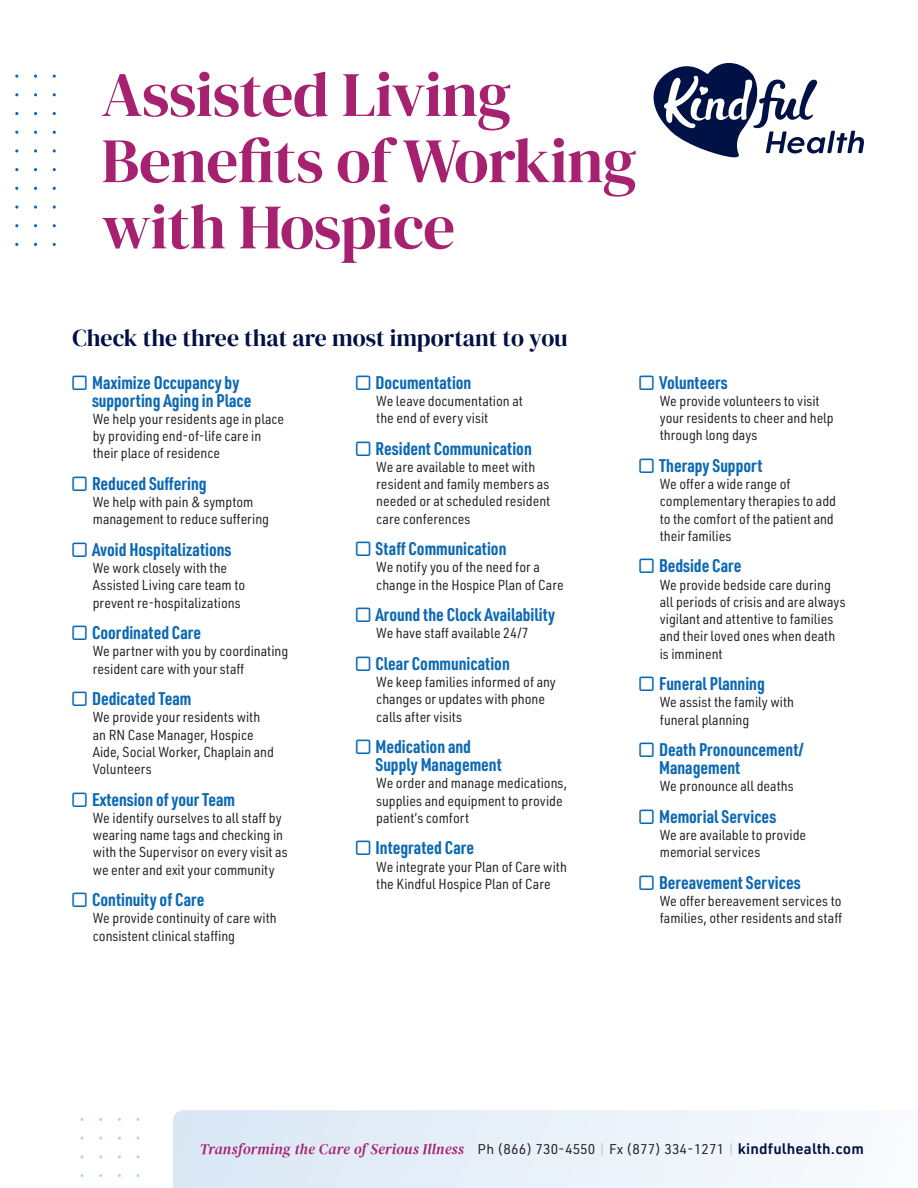
<style>
.page{position:relative;width:918px;height:1188px;background:#fff}
.page>*{position:absolute;margin:0;border:0;box-sizing:border-box;transform-origin:0 0}
.h1-page_title{font:63.15px/66.2px "DM Serif Display";letter-spacing:-.01em;color:#a62170}
.h3-16_18{font:24px "DM Serif Display";color:#001145}
.t1{font:700 18px/18px "URWDIN Cond";color:#0d69b4}
.t2{font:italic 15px "DM Serif Text";letter-spacing:.02em;color:#a62170}
.Benefit_Description{font:14.25px/17.2px "URWDIN Semi Cond";color:#231f20}
.s1{font-family:"URWDIN";font-style:normal;font-size:13.8px;color:#231f20}
.s2{font-family:"URWDIN";font-weight:600;font-style:normal;font-size:13.8px;color:#afdedb}
.s3{font-family:"URWDIN";font-weight:600;font-style:normal;color:#001145}
</style>
<div class="page">
<svg style="left:173px;top:1110px;width:652px;height:78px"></svg>
<svg style="left:15px;top:205px;width:3px;height:4px"></svg>
<svg style="left:34px;top:205px;width:3px;height:4px"></svg>
<svg style="left:53px;top:205px;width:3px;height:4px"></svg>
<svg style="left:80px;top:1118px;width:4px;height:3px"></svg>
<svg style="left:80px;top:1174px;width:4px;height:3px"></svg>
<svg style="left:654px;top:63px;width:210px;height:94px"></svg>
<p class="h1-page_title" style="left:102px;top:62px;width:537px">Assisted Living<br>Benefits of Working with Hospice</p>
<p class="h3-16_18" style="left:73px;top:324px;width:497px">Check the three that are most important to you</p>
<p class="t1" style="left:92px;top:373px;width:161px">Maximize Occupancy by supporting Aging in Place</p>
<p class="Benefit_Description" style="left:93px;top:410px;width:193px">We help your residents age in place by providing end-of-life care in their place of residence</p>
<p class="t1" style="left:92px;top:474px;width:116px">Reduced Suffering</p>
<p class="Benefit_Description" style="left:93px;top:493px;width:178px">We help with pain &amp; symptom management to reduce suffering</p>
<p class="t1" style="left:92px;top:540px;width:141px">Avoid Hospitalizations</p>
<p class="Benefit_Description" style="left:93px;top:559px;width:154px">We work closely with the<br>Assisted Living care team to prevent re-hospitalizations</p>
<p class="t1" style="left:92px;top:623px;width:111px">Coordinated Care</p>
<p class="Benefit_Description" style="left:93px;top:642px;width:197px">We partner with you by coordinating resident care with your staff</p>
<p class="t1" style="left:92px;top:689px;width:101px">Dedicated Team</p>
<p class="Benefit_Description" style="left:93px;top:708px;width:183px">We provide your residents with an RN Case Manager, Hospice<br>Aide, Social Worker, Chaplain and<br>Volunteers</p>
<p class="t1" style="left:92px;top:790px;width:145px">Extension of your Team</p>
<p class="Benefit_Description" style="left:93px;top:809px;width:196px">We identify ourselves to all staff by wearing name tags and checking in with the Supervisor on every visit as we enter and exit your community</p>
<p class="t1" style="left:92px;top:890px;width:114px">Continuity of Care</p>
<p class="Benefit_Description" style="left:93px;top:909px;width:186px">We provide continuity of care with consistent clinical staffing</p>
<p class="t1" style="left:376px;top:373px;width:97px">Documentation</p>
<p class="Benefit_Description" style="left:376px;top:392px;width:148px">We leave documentation at the end of every visit</p>
<p class="t1" style="left:376px;top:439px;width:158px">Resident Communication</p>
<p class="Benefit_Description" style="left:376px;top:458px;width:176px">We are available to meet with resident and family members as needed or at scheduled resident care conferences</p>
<p class="t1" style="left:376px;top:539px;width:132px">Staff Communication</p>
<p class="Benefit_Description" style="left:376px;top:558px;width:189px">We notify you of the need for a change in the Hospice Plan of Care</p>
<p class="t1" style="left:376px;top:605px;width:181px">Around the Clock Availability</p>
<p class="Benefit_Description" style="left:376px;top:624px;width:154px">We have staff available 24/7</p>
<p class="t1" style="left:376px;top:654px;width:136px">Clear Communication</p>
<p class="Benefit_Description" style="left:376px;top:673px;width:181px">We keep families informed of any changes or updates with phone calls after visits</p>
<p class="t1" style="left:376px;top:737px;width:128px">Medication and<br>Supply Management</p>
<p class="Benefit_Description" style="left:376px;top:774px;width:192px">We order and manage medications, supplies and equipment to provide patient’s comfort</p>
<p class="t1" style="left:376px;top:838px;width:100px">Integrated Care</p>
<p class="Benefit_Description" style="left:376px;top:858px;width:192px">We integrate your Plan of Care with the Kindful Hospice Plan of Care</p>
<p class="t1" style="left:659px;top:373px;width:70px">Volunteers</p>
<p class="Benefit_Description" style="left:660px;top:392px;width:175px">We provide volunteers to visit your residents to cheer and help through long days</p>
<p class="t1" style="left:659px;top:456px;width:105px">Therapy Support</p>
<p class="Benefit_Description" style="left:660px;top:475px;width:178px">We offer a wide range of complementary therapies to add to the comfort of the patient and their families</p>
<p class="t1" style="left:659px;top:556px;width:84px">Bedside Care</p>
<p class="Benefit_Description" style="left:660px;top:576px;width:187px">We provide bedside care during all periods of crisis and are always vigilant and attentive to families and their loved ones when death is imminent</p>
<p class="t1" style="left:659px;top:674px;width:107px">Funeral Planning</p>
<p class="Benefit_Description" style="left:660px;top:693px;width:136px">We assist the family with funeral planning</p>
<p class="t1" style="left:659px;top:740px;width:146px">Death Pronouncement/<br>Management</p>
<p class="Benefit_Description" style="left:660px;top:777px;width:135px">We pronounce all deaths</p>
<p class="t1" style="left:659px;top:807px;width:119px">Memorial Services</p>
<p class="Benefit_Description" style="left:660px;top:826px;width:148px">We are available to provide memorial services</p>
<p class="t1" style="left:659px;top:873px;width:143px">Bereavement Services</p>
<p class="Benefit_Description" style="left:660px;top:892px;width:184px">We offer bereavement services to families, other residents and staff</p>
<p class="t2" style="left:200px;top:1140px;width:666px">Transforming the Care of Serious Illness <span class="s1">Ph (866) 730-4550</span> <span class="s2">|</span> <span class="s1">Fx (877) 334-1271</span> <span class="s2">|</span> <span class="s3">kindfulhealth.com</span></p>
</div>
